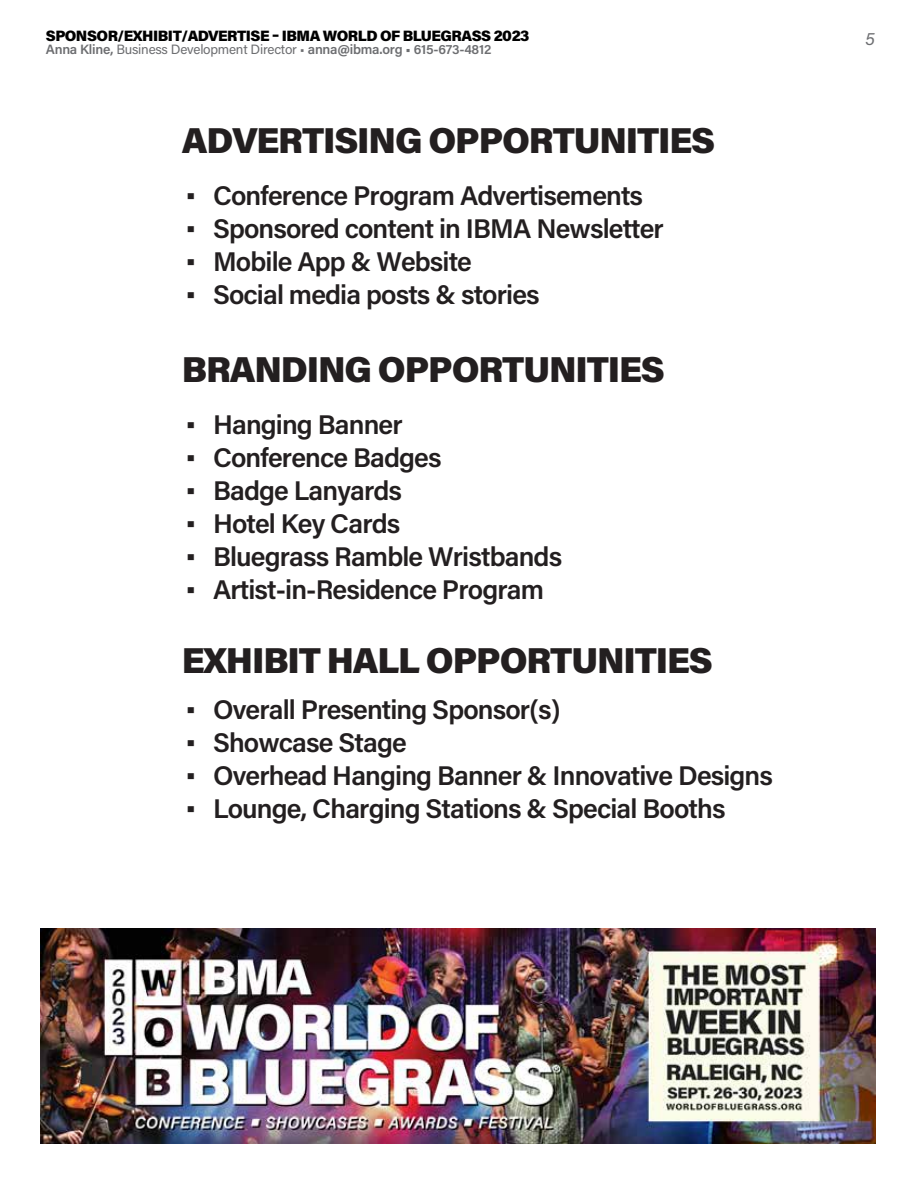
<style>
.page{position:relative;width:918px;height:1188px;background:#fff}
.page>*{position:absolute;margin:0;border:0;box-sizing:border-box;transform-origin:0 0}
.t1{font:900 36px "Acumin Pro";letter-spacing:-.03em;color:#231f20}
.t2{font:600 27px "Acumin Pro";letter-spacing:-.03em;color:#231f20}
.t3{font:italic 18px "Acumin Pro";color:#6d6e71}
.t4{font:900 15px "Acumin Pro";letter-spacing:-.03em;color:#000}
.t5{font:600 13.5px "Acumin Pro";letter-spacing:-.02em;color:#6d6e71}
.s1{font-weight:400}
.s2{font-family:"Times New Roman";font-weight:400}
</style>
<div class="page">
<img style="left:41px;top:928px;width:835px;height:215px">
<p class="t4" style="left:46px;top:25px;width:485px">SPONSOR/EXHIBIT/ADVERTISE – IBMA WORLD OF BLUEGRASS 2023</p>
<p class="t5" style="left:46px;top:40px;width:447px">Anna Kline, <span class="s1">Business Development Director •</span> anna@ibma.org • 615-673-4812</p>
<h1 class="t1" style="left:182px;top:115px;width:535px">ADVERTISING OPPORTUNITIES</h1>
<p class="t2" style="left:186px;top:177px;width:459px"><span class="s2">▪</span> Conference Program Advertisements</p>
<p class="t2" style="left:186px;top:210px;width:479px"><span class="s2">▪</span> Sponsored content in IBMA Newsletter</p>
<p class="t2" style="left:186px;top:243px;width:287px"><span class="s2">▪</span> Mobile App &amp; Website</p>
<p class="t2" style="left:186px;top:276px;width:355px"><span class="s2">▪</span> Social media posts &amp; stories</p>
<h1 class="t1" style="left:182px;top:344px;width:485px">BRANDING OPPORTUNITIES</h1>
<p class="t2" style="left:186px;top:406px;width:218px"><span class="s2">▪</span> Hanging Banner</p>
<p class="t2" style="left:186px;top:439px;width:257px"><span class="s2">▪</span> Conference Badges</p>
<p class="t2" style="left:186px;top:472px;width:218px"><span class="s2">▪</span> Badge Lanyards</p>
<p class="t2" style="left:186px;top:505px;width:216px"><span class="s2">▪</span> Hotel Key Cards</p>
<p class="t2" style="left:186px;top:538px;width:378px"><span class="s2">▪</span> Bluegrass Ramble Wristbands</p>
<p class="t2" style="left:186px;top:571px;width:360px"><span class="s2">▪</span> Artist-in-Residence Program</p>
<h1 class="t1" style="left:182px;top:634px;width:533px">EXHIBIT HALL OPPORTUNITIES</h1>
<p class="t2" style="left:186px;top:690px;width:376px"><span class="s2">▪</span> Overall Presenting Sponsor(s)</p>
<p class="t2" style="left:186px;top:723px;width:222px"><span class="s2">▪</span> Showcase Stage</p>
<p class="t2" style="left:186px;top:756px;width:589px"><span class="s2">▪</span> Overhead Hanging Banner &amp; Innovative Designs</p>
<p class="t2" style="left:186px;top:789px;width:541px"><span class="s2">▪</span> Lounge, Charging Stations &amp; Special Booths</p>
<p class="t3" style="left:866px;top:26px;width:11px">5</p>
</div>
